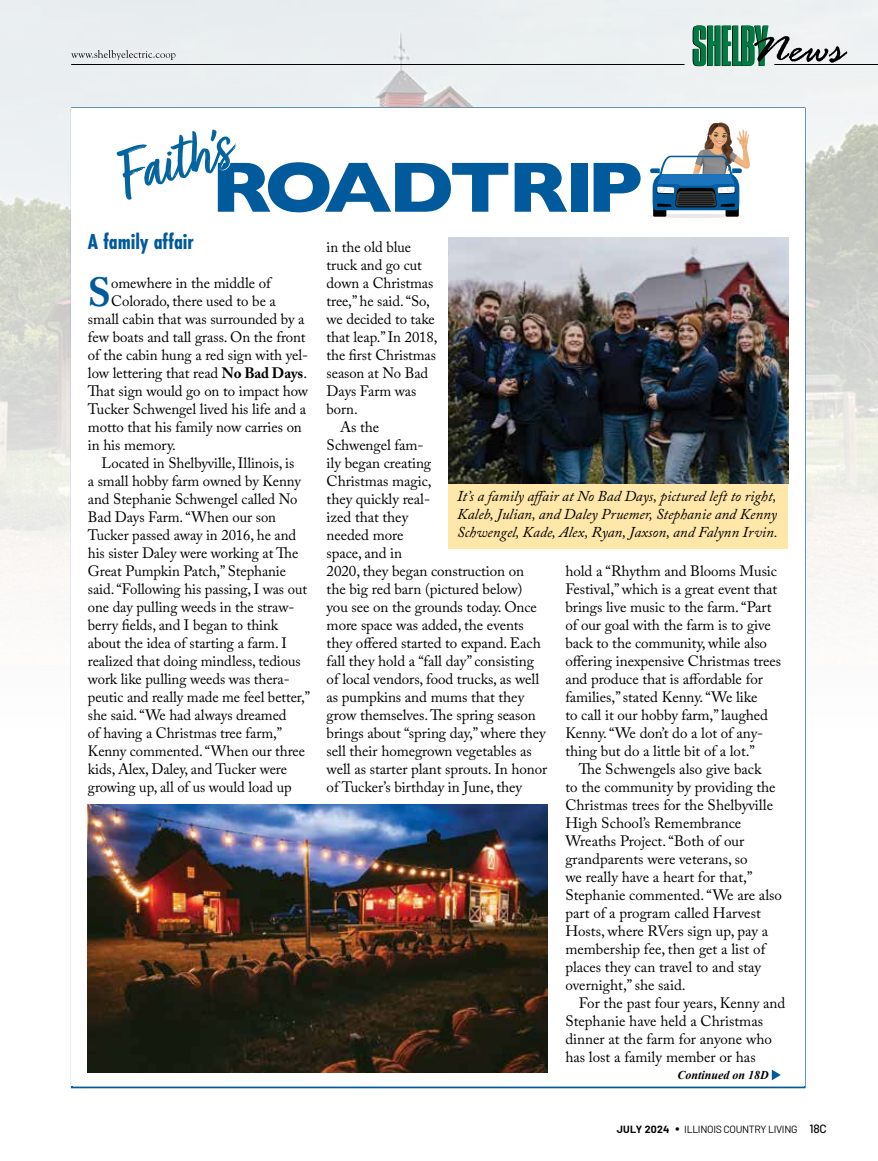
<style>
.page{position:relative;width:878px;height:1161px;background:#fff}
.page>*{position:absolute;margin:0;border:0;box-sizing:border-box;transform-origin:0 0}
.t1{font:700 40.35px "Adobe Caslon Pro";color:#005a9c}
.t2{font:700 22.5px "Futura PT Cond";color:#005a9c}
.t3{font:15px/18px "Adobe Caslon Pro";letter-spacing:-.005em;color:#000}
.t4{font:italic 15px/18px "Adobe Caslon Pro";color:#000;text-align:justify}
.t5{font:italic 700 12px "Times New Roman";color:#000}
.t6{font:10.5px "Barlow";letter-spacing:-.03em;color:#000}
.s1{font-weight:700}
.s2{font-size:15px}
.s3{font-weight:500;font-size:12px}
</style>
<div class="page">
<img style="left:0;top:0;width:878px;height:664px">
<div style="left:71px;top:109px;width:733px;height:977px;background:#fff"></div>
<svg style="left:514px;top:163px;width:53px;height:49px"></svg>
<div style="left:571px;top:163px;width:17px;height:49px;background:#005a9c"></div>
<svg style="left:593px;top:163px;width:47px;height:49px"></svg>
<svg style="left:116px;top:129px;width:392px;height:83px"></svg>
<hr style="left:648px;top:214px;width:94px;height:4px;background:#e9e8e8;border-radius:50%">
<svg style="left:650px;top:123px;width:100px;height:94px"></svg>
<div style="left:448px;top:484px;width:340px;height:64px;background:#ffe7a9"></div>
<img style="left:448px;top:238px;width:340px;height:246px">
<svg style="left:771px;top:1070px;width:9px;height:10px"></svg>
<img style="left:88px;top:805px;width:459px;height:268px">
<hr style="left:71px;top:64px;width:613px;height:1px;background:#000">
<svg style="left:692px;top:25px;width:155px;height:41px"></svg>
<hr style="left:774px;top:64px;width:104px;height:1px;background:#000">
<svg style="left:71px;top:50px;width:104px;height:10px"></svg>
<h2 class="t2" style="left:88px;top:228px;width:107px">A family affair</h2>
<h1 class="t1" style="left:88px;top:268px;width:25px">S</h1>
<p class="t3" style="left:111px;top:274px;width:161px">omewhere in the middle of</p>
<p class="t3" style="left:111px;top:292px;width:166px">Colorado, there used to be a</p>
<p class="t3" style="left:88px;top:310px;width:218px">small cabin that was surrounded by a</p>
<p class="t3" style="left:88px;top:328px;width:219px">few boats and tall grass. On the front</p>
<p class="t3" style="left:88px;top:346px;width:222px">of the cabin hung a red sign with yel-</p>
<p class="t3" style="left:88px;top:364px;width:221px">low lettering that read <span class="s1">No Bad Days</span>.</p>
<p class="t3" style="left:88px;top:382px;width:222px">That sign would go on to impact how</p>
<p class="t3" style="left:88px;top:400px;width:220px">Tucker Schwengel lived his life and a</p>
<p class="t3" style="left:88px;top:418px;width:215px">motto that his family now carries on</p>
<p class="t3" style="left:88px;top:436px;width:89px">in his memory.</p>
<p class="t3" style="left:101px;top:454px;width:194px">Located in Shelbyville, Illinois, is</p>
<p class="t3" style="left:88px;top:472px;width:214px">a small hobby farm owned by Kenny</p>
<p class="t3" style="left:88px;top:490px;width:211px">and Stephanie Schwengel called No</p>
<p class="t3" style="left:88px;top:508px;width:189px">Bad Days Farm. “When our son</p>
<p class="t3" style="left:88px;top:526px;width:210px">Tucker passed away in 2016, he and</p>
<p class="t3" style="left:88px;top:544px;width:212px">his sister Daley were working at The</p>
<p class="t3" style="left:88px;top:562px;width:200px">Great Pumpkin Patch,” Stephanie</p>
<p class="t3" style="left:88px;top:580px;width:221px">said. “Following his passing, I was out</p>
<p class="t3" style="left:88px;top:598px;width:208px">one day pulling weeds in the straw-</p>
<p class="t3" style="left:88px;top:616px;width:192px">berry fields, and I began to think</p>
<p class="t3" style="left:88px;top:634px;width:200px">about the idea of starting a farm. I</p>
<p class="t3" style="left:88px;top:652px;width:214px">realized that doing mindless, tedious</p>
<p class="t3" style="left:88px;top:670px;width:203px">work like pulling weeds was thera-</p>
<p class="t3" style="left:88px;top:688px;width:224px">peutic and really made me feel better,”</p>
<p class="t3" style="left:88px;top:706px;width:200px">she said. “We had always dreamed</p>
<p class="t3" style="left:88px;top:724px;width:196px">of having a Christmas tree farm,”</p>
<p class="t3" style="left:88px;top:742px;width:218px">Kenny commented. “When our three</p>
<p class="t3" style="left:88px;top:760px;width:200px">kids, Alex, Daley, and Tucker were</p>
<p class="t3" style="left:88px;top:778px;width:205px">growing up, all of us would load up</p>
<p class="t3" style="left:326px;top:238px;width:86px">in the old blue</p>
<p class="t3" style="left:326px;top:256px;width:97px">truck and go cut</p>
<p class="t3" style="left:326px;top:274px;width:108px">down a Christmas</p>
<p class="t3" style="left:326px;top:292px;width:105px">tree,” he said. “So,</p>
<p class="t3" style="left:326px;top:310px;width:110px">we decided to take</p>
<p class="t3" style="left:326px;top:328px;width:112px">that leap.” In 2018,</p>
<p class="t3" style="left:326px;top:346px;width:111px">the first Christmas</p>
<p class="t3" style="left:326px;top:364px;width:103px">season at No Bad</p>
<p class="t3" style="left:326px;top:382px;width:91px">Days Farm was</p>
<p class="t3" style="left:326px;top:400px;width:33px">born.</p>
<p class="t3" style="left:340px;top:418px;width:41px">As the</p>
<p class="t3" style="left:326px;top:436px;width:98px">Schwengel fam-</p>
<p class="t3" style="left:326px;top:454px;width:106px">ily began creating</p>
<p class="t3" style="left:326px;top:472px;width:106px">Christmas magic,</p>
<p class="t3" style="left:326px;top:490px;width:105px">they quickly real-</p>
<p class="t3" style="left:326px;top:508px;width:83px">ized that they</p>
<p class="t3" style="left:326px;top:526px;width:78px">needed more</p>
<p class="t3" style="left:326px;top:544px;width:77px">space, and in</p>
<p class="t3" style="left:326px;top:562px;width:199px">2020, they began construction on</p>
<p class="t3" style="left:326px;top:580px;width:197px">the big red barn (pictured below)</p>
<p class="t3" style="left:326px;top:598px;width:212px">you see on the grounds today. Once</p>
<p class="t3" style="left:326px;top:616px;width:199px">more space was added, the events</p>
<p class="t3" style="left:326px;top:634px;width:216px">they offered started to expand. Each</p>
<p class="t3" style="left:326px;top:652px;width:209px">fall they hold a “fall day” consisting</p>
<p class="t3" style="left:326px;top:670px;width:214px">of local vendors, food trucks, as well</p>
<p class="t3" style="left:326px;top:688px;width:199px">as pumpkins and mums that they</p>
<p class="t3" style="left:326px;top:706px;width:211px">grow themselves. The spring season</p>
<p class="t3" style="left:326px;top:724px;width:220px">brings about “spring day,” where they</p>
<p class="t3" style="left:326px;top:742px;width:206px">sell their homegrown vegetables as</p>
<p class="t3" style="left:326px;top:760px;width:222px">well as starter plant sprouts. In honor</p>
<p class="t3" style="left:326px;top:778px;width:197px">of Tucker’s birthday in June, they</p>
<p class="t4" style="left:457px;top:487px;width:322px">It’s a family affair at No Bad Days, pictured left to right, Kaleb, Julian, and Daley Pruemer, Stephanie and Kenny Schwengel, Kade, Alex, Ryan, Jaxson, and Falynn Irvin.</p>
<p class="t3" style="left:565px;top:562px;width:217px">hold a “Rhythm and Blooms Music Festival,” which is a great event that brings live music to the farm. “Part of our goal with the farm is to give back to the community, while also offering inexpensive Christmas trees and produce that is affordable for families,” stated Kenny. “We like<br>to call it our hobby farm,” laughed Kenny. “We don’t do a lot of any&shy;thing but do a little bit of a lot.”</p>
<p class="t3" style="left:565px;top:760px;width:218px;text-indent:14px">The Schwengels also give back<br>to the community by providing the<br>Christmas trees for the Shelbyville<br>High School’s Remembrance<br>Wreaths Project. “Both of our grandparents were veterans, so<br>we really have a heart for that,”<br>Stephanie commented. “We are also part of a program called Harvest<br>Hosts, where RVers sign up, pay a membership fee, then get a list of places they can travel to and stay overnight,” she said.</p>
<p class="t3" style="left:565px;top:994px;width:221px;text-indent:14px">For the past four years, Kenny and<br>Stephanie have held a Christmas dinner at the farm for anyone who has lost a family member or has</p>
<p class="t5" style="left:677px;top:1066px;width:93px">Continued on 18D</p>
<p class="t6" style="left:616px;top:1123px;width:211px"><span class="s1">JULY 2024</span> <span class="s2">•</span> ILLINOIS COUNTRY LIVING <span class="s3">18C</span></p>
</div>
